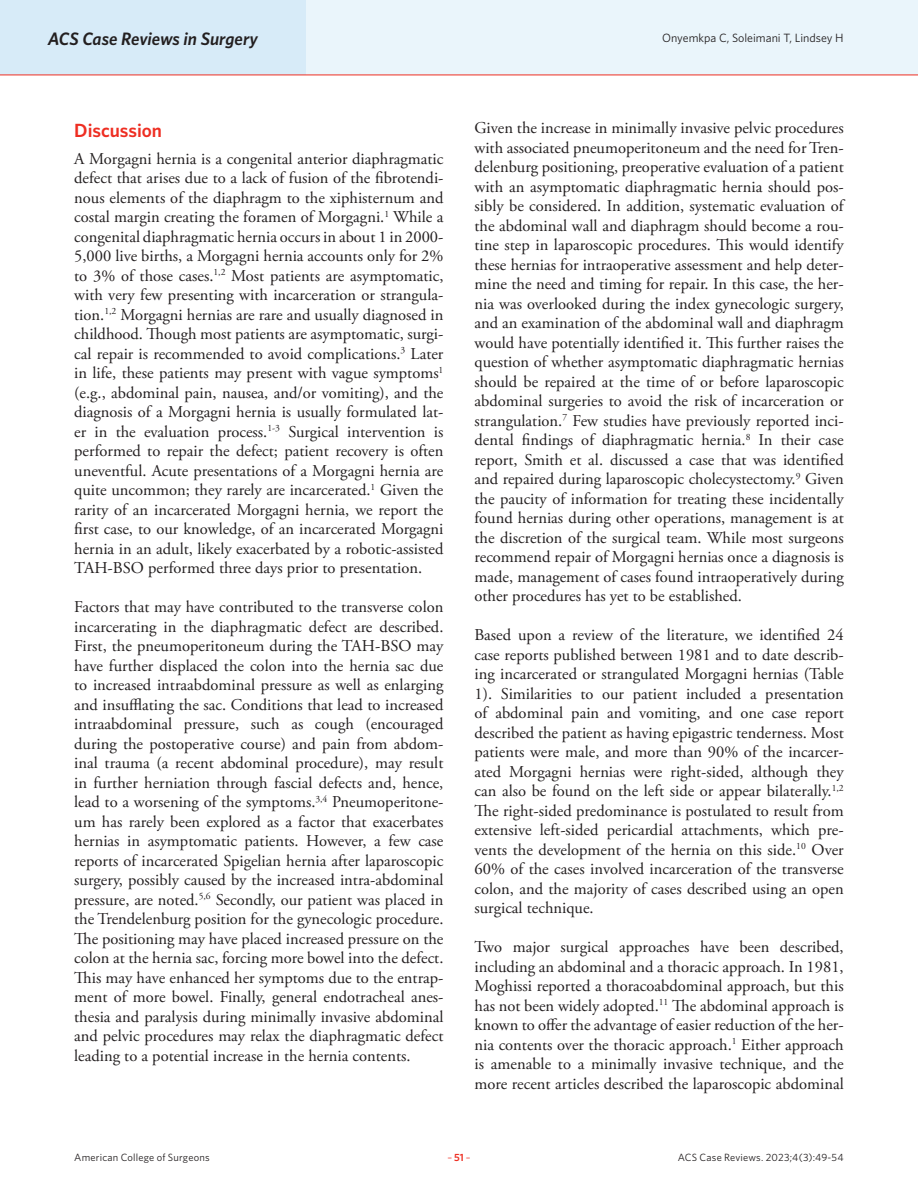
<style>
.page{position:relative;width:918px;height:1188px;background:#fff}
.page>*{position:absolute;margin:0;border:0;box-sizing:border-box;transform-origin:0 0}
.Article_Subhead{font:600 19.2px "Whitney";letter-spacing:-.005em;color:#ee2e22}
.t1{font:italic 600 18px "Whitney";letter-spacing:-.005em;color:#231f20}
.Article_Body_no_indent{font:16.5px/19.5px "Adobe Garamond Pro";color:#231f20;text-align:justify}
.t2{font:12px "Whitney";color:#231f20}
.t3{font:10.5px "Whitney";letter-spacing:.015em;color:#231f20}
.t4{font:10.5px "Whitney";color:#ee2e22}
.s1{font-weight:600}
</style>
<div class="page">
<div style="left:0;top:0;width:918px;height:75px;background:#eaf5fb"></div>
<div style="left:0;top:0;width:306px;height:75px;background:#d7ebf8"></div>
<hr style="left:0;top:75px;width:918px;height:1px;background:#ee2e22">
<p class="t1" style="left:48px;top:26px;width:212px">ACS Case Reviews in Surgery</p>
<p class="t2" style="left:662px;top:30px;width:183px">Onyemkpa C, Soleimani T, Lindsey H</p>
<p class="Article_Subhead" style="left:74px;top:117px;width:89px">Discussion</p>
<p class="Article_Body_no_indent" style="left:74px;top:149px;width:371px">A Morgagni hernia is a congenital anterior diaphragmatic defect that arises due to a lack of fusion of the fibrotendi&shy;nous elements of the diaphragm to the xiphisternum and costal margin creating the foramen of Morgagni.<sup>1</sup> While a congenital diaphragmatic hernia occurs in about 1 in 2000- 5,000 live births, a Morgagni hernia accounts only for 2% to 3% of those cases.<sup>1,2</sup> Most patients are asymptomatic, with very few presenting with incarceration or strangula&shy;tion.<sup>1,2</sup> Morgagni hernias are rare and usually diagnosed in childhood. Though most patients are asymptomatic, surgi&shy;cal repair is recommended to avoid complications.<sup>3</sup> Later in life, these patients may present with vague symptoms<sup>1 </sup>(e.g., abdominal pain, nausea, and/or vomiting), and the diagnosis of a Morgagni hernia is usually formulated lat&shy;er in the evaluation process.<sup>1-3</sup> Surgical intervention is performed to repair the defect; patient recovery is often uneventful. Acute presentations of a Morgagni hernia are quite uncommon; they rarely are incarcerated.<sup>1</sup> Given the rarity of an incarcerated Morgagni hernia, we report the first case, to our knowledge, of an incarcerated Morgagni hernia in an adult, likely exacerbated by a robotic-assisted TAH-BSO performed three days prior to presentation.</p>
<p class="Article_Body_no_indent" style="left:74px;top:598px;width:371px">Factors that may have contributed to the transverse colon incarcerating in the diaphragmatic defect are described.<br>First, the pneumoperitoneum during the TAH-BSO may have further displaced the colon into the hernia sac due to increased intraabdominal pressure as well as enlarging and insufflating the sac. Conditions that lead to increased intraabdominal pressure, such as cough (encouraged during the postoperative course) and pain from abdom&shy;inal trauma (a recent abdominal procedure), may result in further herniation through fascial defects and, hence, lead to a worsening of the symptoms.<sup>3,4</sup> Pneumoperitone&shy;um has rarely been explored as a factor that exacerbates hernias in asymptomatic patients. However, a few case reports of incarcerated Spigelian hernia after laparoscopic surgery, possibly caused by the increased intra-abdominal pressure, are noted.<sup>5,6</sup> Secondly, our patient was placed in the Trendelenburg position for the gynecologic procedure.<br>The positioning may have placed increased pressure on the colon at the hernia sac, forcing more bowel into the defect.<br>This may have enhanced her symptoms due to the entrap&shy;ment of more bowel. Finally, general endotracheal anes&shy;thesia and paralysis during minimally invasive abdominal and pelvic procedures may relax the diaphragmatic defect leading to a potential increase in the hernia contents.</p>
<p class="Article_Body_no_indent" style="left:475px;top:119px;width:371px">Given the increase in minimally invasive pelvic procedures with associated pneumoperitoneum and the need for Tren&shy;delenburg positioning, preoperative evaluation of a patient with an asymptomatic diaphragmatic hernia should pos&shy;sibly be considered. In addition, systematic evaluation of the abdominal wall and diaphragm should become a rou&shy;tine step in laparoscopic procedures. This would identify these hernias for intraoperative assessment and help deter&shy;mine the need and timing for repair. In this case, the her&shy;nia was overlooked during the index gynecologic surgery, and an examination of the abdominal wall and diaphragm would have potentially identified it. This further raises the question of whether asymptomatic diaphragmatic hernias should be repaired at the time of or before laparoscopic abdominal surgeries to avoid the risk of incarceration or strangulation.<sup>7</sup> Few studies have previously reported inci&shy;dental findings of diaphragmatic hernia.<sup>8</sup> In their case report, Smith et al. discussed a case that was identified and repaired during laparoscopic cholecystectomy.<sup>9</sup> Given the paucity of information for treating these incidentally found hernias during other operations, management is at the discretion of the surgical team. While most surgeons recommend repair of Morgagni hernias once a diagnosis is made, management of cases found intraoperatively during other procedures has yet to be established.</p>
<p class="Article_Body_no_indent" style="left:475px;top:626px;width:371px">Based upon a review of the literature, we identified 24 case reports published between 1981 and to date describ&shy;ing incarcerated or strangulated Morgagni hernias (Table 1). Similarities to our patient included a presentation of abdominal pain and vomiting, and one case report described the patient as having epigastric tenderness. Most patients were male, and more than 90% of the incarcer&shy;ated Morgagni hernias were right-sided, although they can also be found on the left side or appear bilaterally.<sup>1,2<br></sup>The right-sided predominance is postulated to result from extensive left-sided pericardial attachments, which pre&shy;vents the development of the hernia on this side.<sup>10</sup> Over 60% of the cases involved incarceration of the transverse colon, and the majority of cases described using an open surgical technique.</p>
<p class="Article_Body_no_indent" style="left:475px;top:938px;width:371px">Two major surgical approaches have been described, including an abdominal and a thoracic approach. In 1981, Moghissi reported a thoracoabdominal approach, but this has not been widely adopted.<sup>11</sup> The abdominal approach is known to offer the advantage of easier reduction of the her&shy;nia contents over the thoracic approach.<sup>1</sup> Either approach is amenable to a minimally invasive technique, and the more recent articles described the laparoscopic abdominal</p>
<p class="t3" style="left:74px;top:1150px;width:137px">American College of Surgeons</p>
<p class="t4" style="left:447px;top:1150px;width:25px">–<span class="s1">51</span>–</p>
<p class="t3" style="left:678px;top:1150px;width:168px">ACS Case Reviews. 2023;4(3):49-54</p>
</div>
